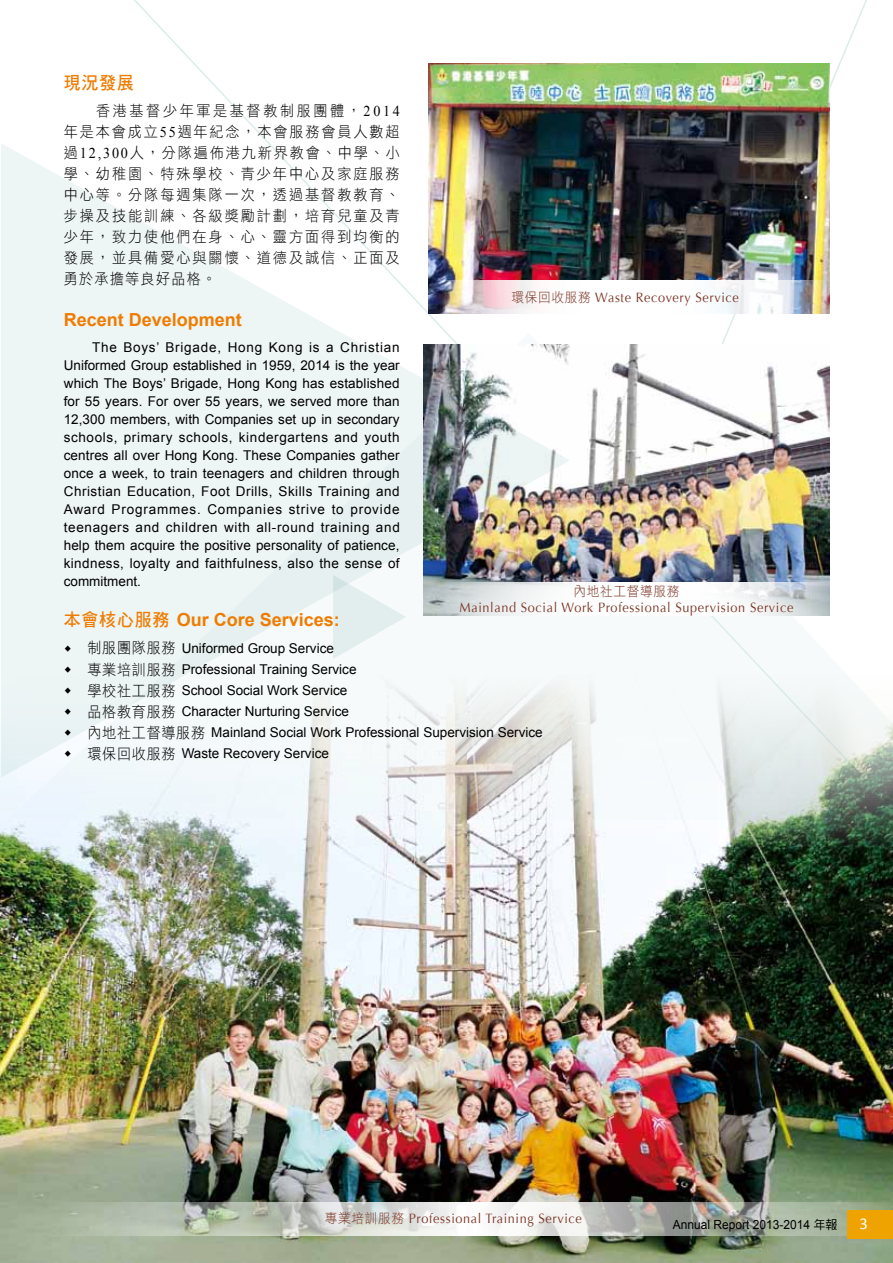
<style>
.page{position:relative;width:893px;height:1263px;background:#fff}
.page>*{position:absolute;margin:0;border:0;box-sizing:border-box;transform-origin:0 0}
.t1{font:700 18px "Arial";color:#ef7c00}
.t2{font:18px "DF Hei Std W7";color:#ef7c00;scale:.94 1}
.t3{font:16.5px "Calibri";color:#fff}
.t4{font:15px/21px "DF Hei Std W3";letter-spacing:.14em;color:#000;text-align:justify;scale:.94 1}
.t5{font:13.5px/18px "Arial";color:#000}
.t6{font:13.5px "Optima";letter-spacing:.05em;color:#7c3625;scale:.94 1}
.t7{font:13.5px "DF Hei Std W3";letter-spacing:.05em;color:#7c3625;scale:.94 1}
.t8{font:12.6px "Arial";color:#000;scale:.95 1}
.s1{font-family:"Times New Roman"}
.s2{font-family:"DF Hei Std W3"}
.s3{font-family:"DF Hei Std W7";font-weight:400}
.s4{font-family:"DF Hei Std W3";font-size:15px}
.s5{font-family:"DF Hei Std W5"}
</style>
<div class="page">
<svg style="left:637px;top:0;width:230px;height:546px"></svg>
<img style="left:144px;top:675px;width:749px;height:588px">
<img style="left:428px;top:64px;width:401px;height:217px">
<img style="left:570px;top:345px;width:259px;height:237px">
<svg style="left:637px;top:281px;width:192px;height:33px"></svg>
<svg style="left:728px;top:582px;width:101px;height:33px"></svg>
<svg style="left:144px;top:1202px;width:749px;height:33px"></svg>
<img style="left:144px;top:143px;width:426px;height:634px">
<svg style="left:333px;top:575px;width:73px;height:84px"></svg>
<div style="left:847px;top:1210px;width:46px;height:29px;background:#eea300"></div>
<img style="left:0;top:0;width:144px;height:1263px">
<h1 class="t2" style="left:64px;top:73px;width:76px">現況發展</h1>
<p class="t4" style="left:64px;top:100px;width:359px;text-indent:32px">香港基督少年軍是基督教制服團體，<span class="s1">2014</span>年是本會成立<span class="s1">55</span>週年紀念，本會服務會員人數超過<span class="s1">12,300</span>人，分隊遍佈港九新界教會、中學、小學、幼稚園、特殊學校、青少年中心及家庭服務中心等。分隊每週集隊一次，透過基督教教育、步操及技能訓練、各級獎勵計劃，培育兒童及青少年，致力使他們在身、心、靈方面得到均衡的發展，並具備愛心與關懷、道德及誠信、正面及勇於承擔等良好品格。</p>
<h1 class="t1" style="left:64px;top:308px;width:180px">Recent Development</h1>
<p class="t5" style="left:64px;top:338px;width:338px;text-align:justify;text-indent:28px">The Boys’ Brigade, Hong Kong is a Christian Uniformed Group established in 1959, 2014 is the year which The Boys’ Brigade, Hong Kong has established for 55 years. For over 55 years, we served more than 12,300 members, with Companies set up in secondary schools, primary schools, kindergartens and youth centres all over Hong Kong. These Companies gather once a week, to train teenagers and children through Christian Education, Foot Drills, Skills Training and Award Programmes. Companies strive to provide teenagers and children with all-round training and help them acquire the positive personality of patience, kindness, loyalty and faithfulness, also the sense of commitment.</p>
<p class="t6" style="left:511px;top:290px;width:243px"><span class="s2">環保回收服務</span> Waste Recovery Service</p>
<p class="t7" style="left:573px;top:584px;width:114px">內地社工督導服務</p>
<p class="t6" style="left:459px;top:600px;width:357px">Mainland Social Work Professional Supervision Service</p>
<h1 class="t1" style="left:64px;top:608px;width:278px"><span class="s3">本會核心服務</span> Our Core Services:</h1>
<p class="t5" style="left:87px;top:638px;width:457px;line-height:21px"><span class="s4">制服團隊服務</span> Uniformed Group Service<br><span class="s4">專業培訓服務</span> Professional Training Service<br><span class="s4">學校社工服務</span> School Social Work Service<br><span class="s4">品格教育服務</span> Character Nurturing Service<br><span class="s4">內地社工督導服務</span> Mainland Social Work Professional Supervision Service<span class="s4">環保回收服務</span> Waste Recovery Service</p>
<p class="t6" style="left:325px;top:1211px;width:275px"><span class="s2">專業培訓服務</span> Professional Training Service</p>
<p class="t8" style="left:673px;top:1216px;width:175px">Annual Report 2013-2014 <span class="s5">年報</span></p>
<p class="t3" style="left:859px;top:1213px;width:10px">3</p>
</div>
